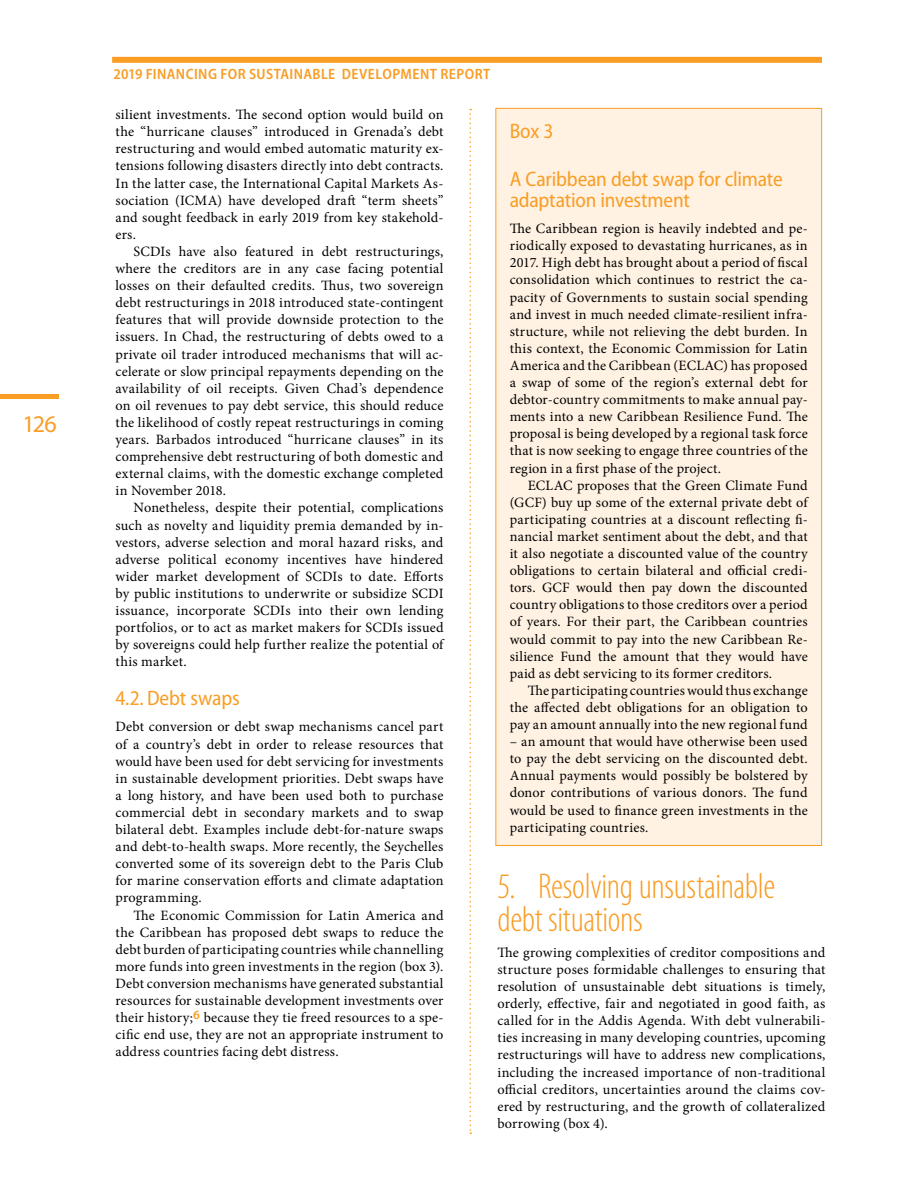
<style>
.page{position:relative;width:918px;height:1188px;background:#fff}
.page>*{position:absolute;margin:0;border:0;box-sizing:border-box;transform-origin:0 0}
.t1{font:300 condensed 36px/33px "Myriad Pro";letter-spacing:-.01em;color:#f99d25}
.t2{font:24px "Myriad Pro";color:#f99d25}
.t3{font:semi-condensed 21px/21px "Myriad Pro";letter-spacing:-.01em;color:#f99d25}
.t4{font:600 semi-condensed 15px "Myriad Pro";letter-spacing:.03em;color:#f99d25}
.t5{font:14.25px/17.1px "Minion Pro";letter-spacing:.015em;color:#000;text-align:justify}
</style>
<div class="page">
<svg style="left:469px;top:109px;width:2px;height:1025px"></svg>
<div style="left:112px;top:57px;width:710px;height:6px;background:#f99d25"></div>
<hr style="left:0;top:395px;width:58px;height:4px;background:#f99d25">
<div style="left:496px;top:108px;width:326px;height:737px;background:#fff2e3"></div>
<h2 class="t2" style="left:22px;top:409px;width:36px">126</h2>
<p class="t4" style="left:114px;top:65px;width:378px">2019 FINANCING FOR SUSTAINABLE DEVELOPMENT REPORT</p>
<p class="t5" style="left:116px;top:106px;width:329px">silient investments. The second option would build on the “hurricane clauses” introduced in Grenada’s debt restructuring and would embed automatic maturity ex&shy;tensions following disasters directly into debt contracts.<br>In the latter case, the International Capital Markets As&shy;sociation (ICMA) have developed draft “term sheets” and sought feedback in early 2019 from key stakehold&shy;ers.</p>
<p class="t5" style="left:116px;top:243px;width:329px;text-indent:18px">SCDIs have also featured in debt restructurings, where the creditors are in any case facing potential losses on their defaulted credits. Thus, two sovereign debt restructurings in 2018 introduced state-contingent features that will provide downside protection to the issuers. In Chad, the restructuring of debts owed to a private oil trader introduced mechanisms that will ac&shy;celerate or slow principal repayments depending on the availability of oil receipts. Given Chad’s dependence on oil revenues to pay debt service, this should reduce the likelihood of costly repeat restructurings in coming years. Barbados introduced “hurricane clauses” in its comprehensive debt restructuring of both domestic and external claims, with the domestic exchange completed in November 2018.</p>
<p class="t5" style="left:116px;top:499px;width:329px;text-indent:18px">Nonetheless, despite their potential, complications such as novelty and liquidity premia demanded by in&shy;vestors, adverse selection and moral hazard risks, and adverse political economy incentives have hindered wider market development of SCDIs to date. Efforts by public institutions to underwrite or subsidize SCDI issuance, incorporate SCDIs into their own lending portfolios, or to act as market makers for SCDIs issued by sovereigns could help further realize the potential of this market.</p>
<h3 class="t3" style="left:116px;top:688px;width:126px">4.2. Debt swaps</h3>
<p class="t5" style="left:116px;top:718px;width:329px">Debt conversion or debt swap mechanisms cancel part of a country’s debt in order to release resources that would have been used for debt servicing for investments in sustainable development priorities. Debt swaps have a long history, and have been used both to purchase commercial debt in secondary markets and to swap bilateral debt. Examples include debt-for-nature swaps and debt-to-health swaps. More recently, the Seychelles converted some of its sovereign debt to the Paris Club for marine conservation efforts and climate adaptation programming.</p>
<p class="t5" style="left:116px;top:906px;width:329px;text-indent:18px">The Economic Commission for Latin America and the Caribbean has proposed debt swaps to reduce the debt burden of participating countries while channelling more funds into green investments in the region (box 3).<br>Debt conversion mechanisms have generated substantial resources for sustainable development investments over their history;<sup>6</sup> because they tie freed resources to a spe&shy;cific end use, they are not an appropriate instrument to address countries facing debt distress.</p>
<h3 class="t3" style="left:510px;top:121px;width:45px">Box 3</h3>
<h3 class="t3" style="left:510px;top:169px;width:274px">A Caribbean debt swap for climate adaptation investment</h3>
<p class="t5" style="left:510px;top:220px;width:300px">The Caribbean region is heavily indebted and pe&shy;riodically exposed to devastating hurricanes, as in 2017. High debt has brought about a period of fiscal consolidation which continues to restrict the ca&shy;pacity of Governments to sustain social spending and invest in much needed climate-resilient infra&shy;structure, while not relieving the debt burden. In this context, the Economic Commission for Latin America and the Caribbean (ECLAC) has proposed a swap of some of the region’s external debt for debtor-country commitments to make annual pay&shy;ments into a new Caribbean Resilience Fund. The proposal is being developed by a regional task force that is now seeking to engage three countries of the region in a first phase of the project.</p>
<p class="t5" style="left:510px;top:477px;width:300px;text-indent:18px">ECLAC proposes that the Green Climate Fund (GCF) buy up some of the external private debt of participating countries at a discount reflecting fi&shy;nancial market sentiment about the debt, and that it also negotiate a discounted value of the country obligations to certain bilateral and official credi&shy;tors. GCF would then pay down the discounted country obligations to those creditors over a period of years. For their part, the Caribbean countries would commit to pay into the new Caribbean Re&shy;silience Fund the amount that they would have paid as debt servicing to its former creditors.</p>
<p class="t5" style="left:510px;top:682px;width:300px;text-indent:18px">The participating countries would thus exchange the affected debt obligations for an obligation to pay an amount annually into the new regional fund</p>
<p class="t5" style="left:510px;top:733px;width:300px">– an amount that would have otherwise been used to pay the debt servicing on the discounted debt.<br>Annual payments would possibly be bolstered by donor contributions of various donors. The fund would be used to finance green investments in the participating countries.</p>
<h1 class="t1" style="left:498px;top:869px;width:279px">5. Resolving unsustainable debt situations</h1>
<p class="t5" style="left:498px;top:944px;width:329px">The growing complexities of creditor compositions and structure poses formidable challenges to ensuring that resolution of unsustainable debt situations is timely, orderly, effective, fair and negotiated in good faith, as called for in the Addis Agenda. With debt vulnerabili&shy;ties increasing in many developing countries, upcoming restructurings will have to address new complications, including the increased importance of non-traditional official creditors, uncertainties around the claims cov&shy;ered by restructuring, and the growth of collateralized borrowing (box 4).</p>
</div>
